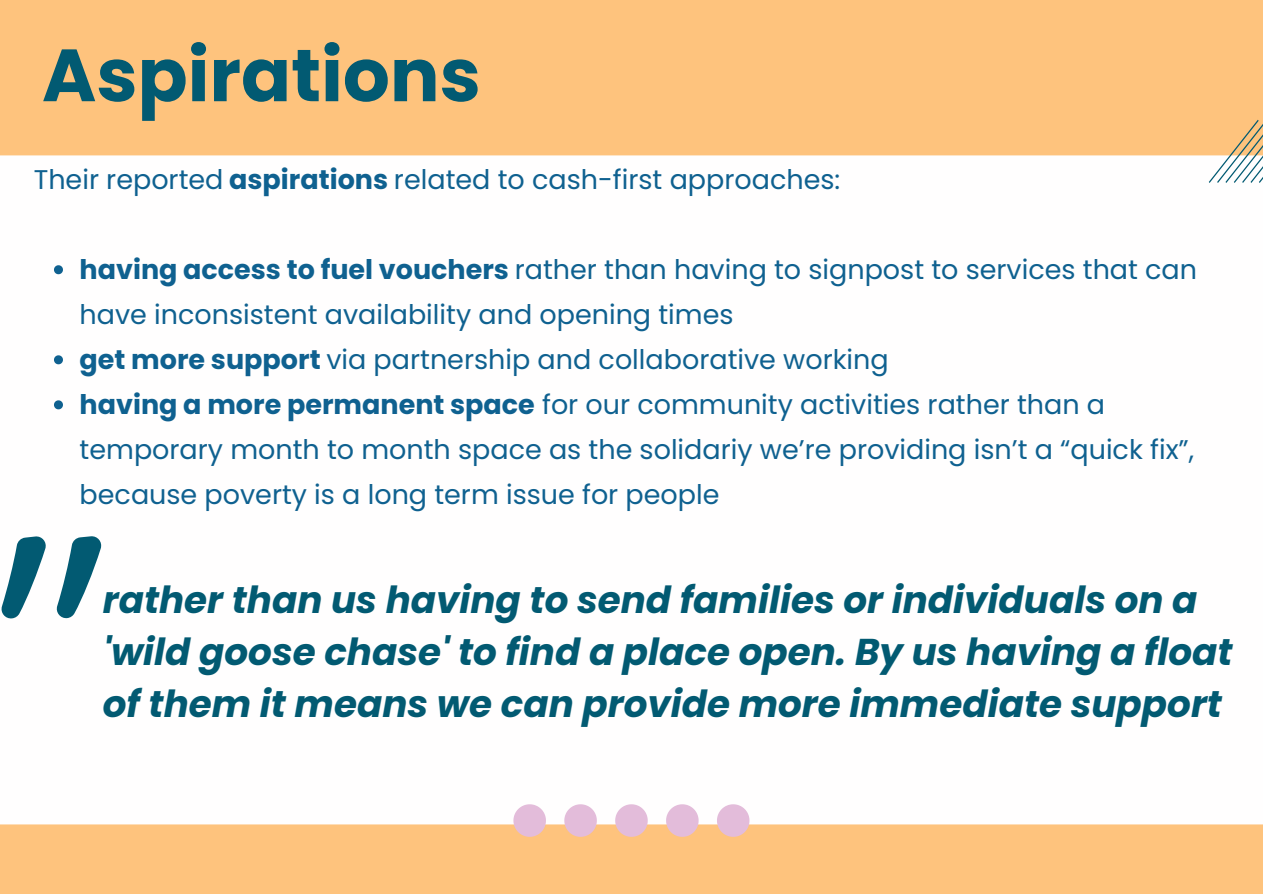
<style>
.page{position:relative;width:1263px;height:894px;background:#fff}
.page>*{position:absolute;margin:0;border:0;box-sizing:border-box;transform-origin:0 0}
.t1{font:700 73.8px "Poppins";color:#025a72}
.t2{font:italic 700 37.35px/52.2px "Poppins";color:#025a72}
.t3{font:27px/45px "Poppins";color:#0f6190}
.s1{font-weight:700}
</style>
<div class="page">
<div style="left:0;top:0;width:1263px;height:155px;background:#fec37d"></div>
<div style="left:0;top:824px;width:1263px;height:69px;background:#fec37d"></div>
<svg style="left:54px;top:265px;width:9px;height:9px"></svg>
<svg style="left:54px;top:355px;width:9px;height:9px"></svg>
<svg style="left:54px;top:400px;width:9px;height:9px"></svg>
<svg style="left:717px;top:804px;width:32px;height:32px"></svg>
<svg style="left:666px;top:804px;width:33px;height:32px"></svg>
<svg style="left:615px;top:804px;width:33px;height:32px"></svg>
<svg style="left:564px;top:804px;width:33px;height:32px"></svg>
<svg style="left:513px;top:804px;width:33px;height:32px"></svg>
<svg style="left:1209px;top:120px;width:54px;height:63px"></svg>
<svg style="left:1px;top:536px;width:45px;height:82px"></svg>
<svg style="left:56px;top:536px;width:46px;height:82px"></svg>
<h1 class="t1" style="left:42px;top:24px;width:440px">Aspirations</h1>
<p class="t3" style="left:34px;top:157px;width:808px">Their reported <span class="s1">aspirations</span> related to cash-first approaches:</p>
<p class="t3" style="left:80px;top:247px;width:1119px"><span class="s1">having access to fuel vouchers</span> rather than having to signpost to services that can have inconsistent availability and opening times</p>
<p class="t3" style="left:80px;top:337px;width:811px"><span class="s1">get more support</span> via partnership and collaborative working</p>
<p class="t3" style="left:80px;top:382px;width:1116px"><span class="s1">having a more permanent space</span> for our community activities rather than a temporary month to month space as the solidariy we’re providing isn’t a “quick fix”, because poverty is a long term issue for people</p>
<p class="t2" style="left:103px;top:573px;width:1131px">rather than us having to send families or individuals on a 'wild goose chase' to find a place open. By us having a float of them it means we can provide more immediate support</p>
</div>
